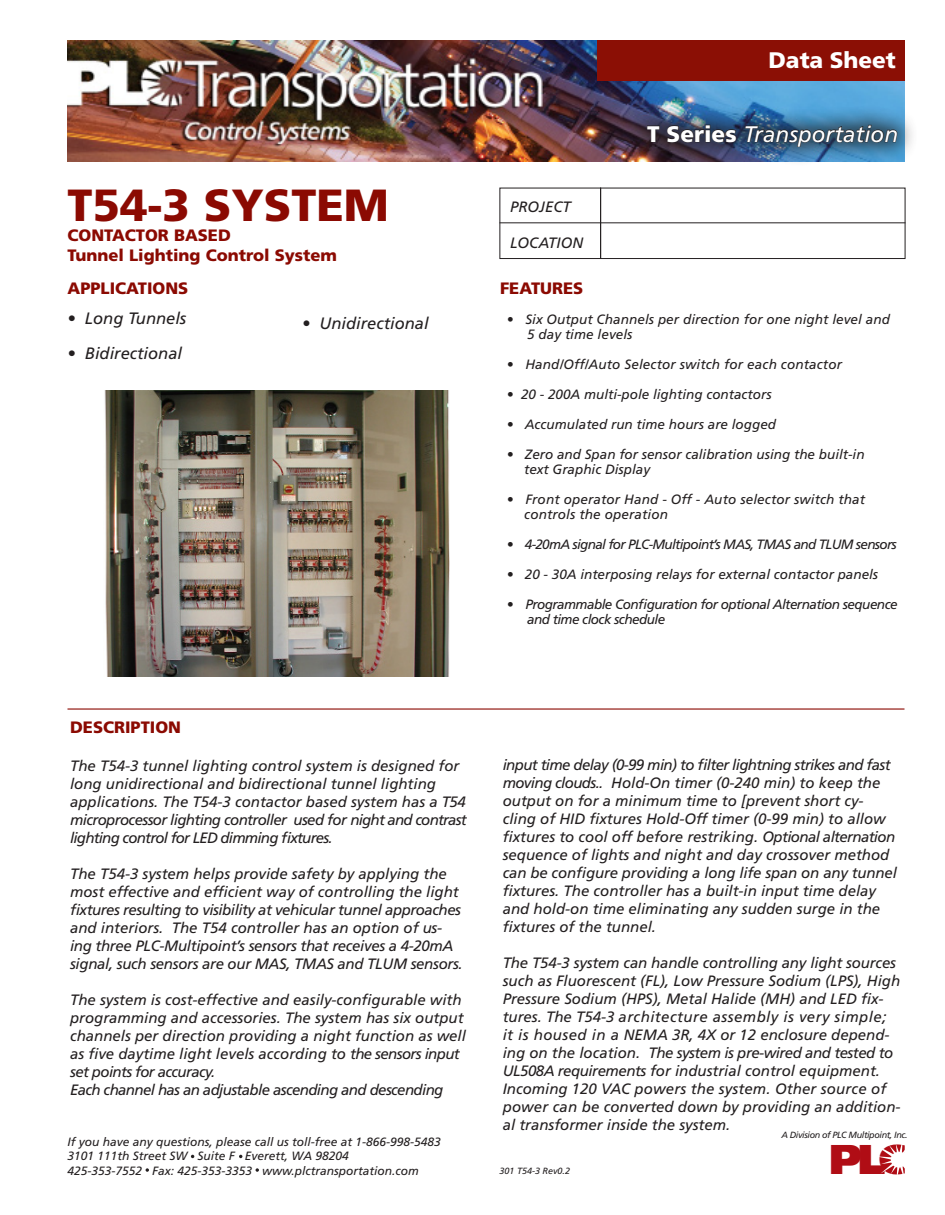
<style>
.page{position:relative;width:945px;height:1215px;background:#fff}
.page>*{position:absolute;margin:0;border:0;box-sizing:border-box;transform-origin:0 0}
.t1{font:900 45px "Frutiger LT Std";color:#8b0a02}
.t2{font:900 41.55px "Frutiger LT Std";color:#b00d15}
.t3{font:italic 22.5px "Frutiger LT Std";color:#fff}
.t4{font:900 22.5px "Frutiger LT Std";color:#fff}
.t5{font:900 16.5px "Frutiger LT Std";color:#8b0a02}
.t6{font:italic 16.5px "Frutiger LT Std";color:#231f20}
.t7{font:italic 15px/18px "Frutiger LT Std";color:#231f20}
.t8{font:italic 15px/18px "Frutiger LT Std";letter-spacing:-.02em;color:#231f20}
.t9{font:italic 15px "Frutiger LT Std";letter-spacing:-.04em;color:#231f20}
.t10{font:italic 13.5px/15px "Frutiger LT Std";color:#231f20}
.t11{font:italic 13.5px/15px "Frutiger LT Std";letter-spacing:-.04em;color:#231f20}
.t12{font:italic 13.5px "Frutiger LT Std";letter-spacing:-.05em;color:#231f20}
.t13{font:italic 12px "Frutiger LT Std";color:#231f20}
.t14{font:italic 9px "Frutiger LT Std";letter-spacing:-.04em;color:#231f20}
.t15{font:italic 9px "Frutiger LT Std";color:#231f20}
.s1{font-weight:900;font-style:normal}
</style>
<div class="page">
<img style="left:104px;top:390px;width:345px;height:286px">
<img style="left:68px;top:41px;width:836px;height:120px">
<div style="left:597px;top:40px;width:307px;height:41px;background:#8b0f05"></div>
<div style="left:626px;top:103px;width:292px;height:65px;background:#231f20;opacity:.8"></div>
<svg style="left:647px;top:125px;width:13px;height:17px"></svg>
<svg style="left:667px;top:125px;width:70px;height:18px"></svg>
<svg style="left:745px;top:124px;width:153px;height:23px"></svg>
<div style="left:500px;top:188px;width:405px;height:71px;border:1px solid #231f20"></div>
<hr style="left:500px;top:222px;width:405px;height:1px;background:#231f20">
<svg style="left:146px;top:1168px;width:3px;height:4px"></svg>
<svg style="left:256px;top:1168px;width:3px;height:4px"></svg>
<hr style="left:600px;top:188px;width:1px;height:71px;background:#231f20">
<hr style="left:68px;top:708px;width:836px;height:2px;background:#8b0a02">
<p class="t1" style="left:68px;top:179px;width:323px">T54-3 SYSTEM</p>
<p class="t5" style="left:68px;top:226px;width:165px">CONTACTOR BASED</p>
<p class="t5" style="left:68px;top:245px;width:271px">Tunnel Lighting Control System</p>
<p class="t5" style="left:68px;top:279px;width:122px">APPLICATIONS</p>
<p class="t6" style="left:68px;top:309px;width:120px">• Long Tunnels</p>
<p class="t6" style="left:68px;top:344px;width:116px">• Bidirectional</p>
<p class="t6" style="left:302px;top:314px;width:128px">• Unidirectional</p>
<p class="t4" style="left:768px;top:46px;width:129px">Data Sheet</p>
<p class="t7" style="left:510px;top:197px;width:62px">PROJECT</p>
<p class="t7" style="left:510px;top:233px;width:75px">LOCATION</p>
<p class="t3" style="left:647px;top:121px;width:252px"><span class="s1">T Series</span> Transportation</p>
<p class="t5" style="left:500px;top:278px;width:85px">FEATURES</p>
<p class="t10" style="left:527px;top:312px;width:364px;text-indent:-20px">• Six Output Channels per direction for one night level and<br>5 day time levels</p>
<p class="t10" style="left:507px;top:357px;width:337px">• Hand/Off/Auto Selector switch for each contactor</p>
<p class="t10" style="left:507px;top:387px;width:266px">• 20 - 200A multi-pole lighting contactors</p>
<p class="t10" style="left:507px;top:417px;width:271px">• Accumulated run time hours are logged</p>
<p class="t10" style="left:507px;top:447px;width:359px">• Zero and Span for sensor calibration using the built-in</p>
<p class="t10" style="left:524px;top:462px;width:128px">text Graphic Display</p>
<p class="t10" style="left:507px;top:492px;width:360px">• Front operator Hand - Off - Auto selector switch that</p>
<p class="t10" style="left:524px;top:507px;width:145px">controls the operation</p>
<p class="t12" style="left:507px;top:537px;width:392px">• 4-20mA signal for PLC-Multipoint’s MAS, TMAS and TLUM sensors</p>
<p class="t10" style="left:507px;top:567px;width:373px">• 20 - 30A interposing relays for external contactor panels</p>
<p class="t11" style="left:527px;top:597px;width:372px;text-indent:-20px">• Programmable Configuration for optional Alternation sequence and time clock schedule</p>
<p class="t5" style="left:70px;top:717px;width:112px">DESCRIPTION</p>
<p class="t7" style="left:70px;top:756px;width:398px">The T54-3 tunnel lighting control system is designed for long unidirectional and bidirectional tunnel lighting applications. The T54-3 contactor based system has a T54 microprocessor lighting controller used for night and contrast lighting control for LED dimming fixtures.</p>
<p class="t8" style="left:70px;top:864px;width:394px">The T54-3 system helps provide safety by applying the most effective and efficient way of controlling the light fixtures resulting to visibility at vehicular tunnel approaches and interiors. The T54 controller has an option of us&shy;ing three PLC-Multipoint’s sensors that receives a 4-20mA signal, such sensors are our MAS, TMAS and TLUM sensors.</p>
<p class="t7" style="left:70px;top:990px;width:397px">The system is cost-effective and easily-configurable with programming and accessories. The system has six output channels per direction providing a night function as well as five daytime light levels according to the sensors input set points for accuracy.</p>
<p class="t9" style="left:70px;top:1081px;width:375px">Each channel has an adjustable ascending and descending</p>
<p class="t13" style="left:68px;top:1135px;width:375px">If you have any questions, please call us toll-free at 1-866-998-5483</p>
<p class="t13" style="left:68px;top:1149px;width:283px">3101 111th Street SW Suite F Everett, WA 98204</p>
<p class="t13" style="left:68px;top:1163px;width:353px">425-353-7552 Fax: 425-353-3353 www.plctransportation.com</p>
<p class="t7" style="left:503px;top:756px;width:396px">input time delay (0-99 min) to filter lightning strikes and fast moving clouds.. Hold-On timer (0-240 min) to keep the output on for a minimum time to [prevent short cy&shy;cling of HID fixtures Hold-Off timer (0-99 min) to allow fixtures to cool off before restriking. Optional alternation sequence of lights and night and day crossover method can be configure providing a long life span on any tunnel fixtures. The controller has a built-in input time delay and hold-on time eliminating any sudden surge in the fixtures of the tunnel.</p>
<p class="t7" style="left:503px;top:954px;width:399px">The T54-3 system can handle controlling any light sources such as Fluorescent (FL), Low Pressure Sodium (LPS), High Pressure Sodium (HPS), Metal Halide (MH) and LED fix&shy;tures. The T54-3 architecture assembly is very simple; it is housed in a NEMA 3R, 4X or 12 enclosure depend&shy;ing on the location. The system is pre-wired and tested to UL508A requirements for industrial control equipment.<br>Incoming 120 VAC powers the system. Other source of power can be converted down by providing an addition&shy;al transformer inside the system.</p>
<p class="t14" style="left:782px;top:1130px;width:128px">A Division of PLC Multipoint, Inc.</p>
<p class="t2" style="left:829px;top:1134px;width:78px">PLC</p>
<p class="t15" style="left:500px;top:1166px;width:72px">301 T54-3 Rev0.2</p>
</div>
